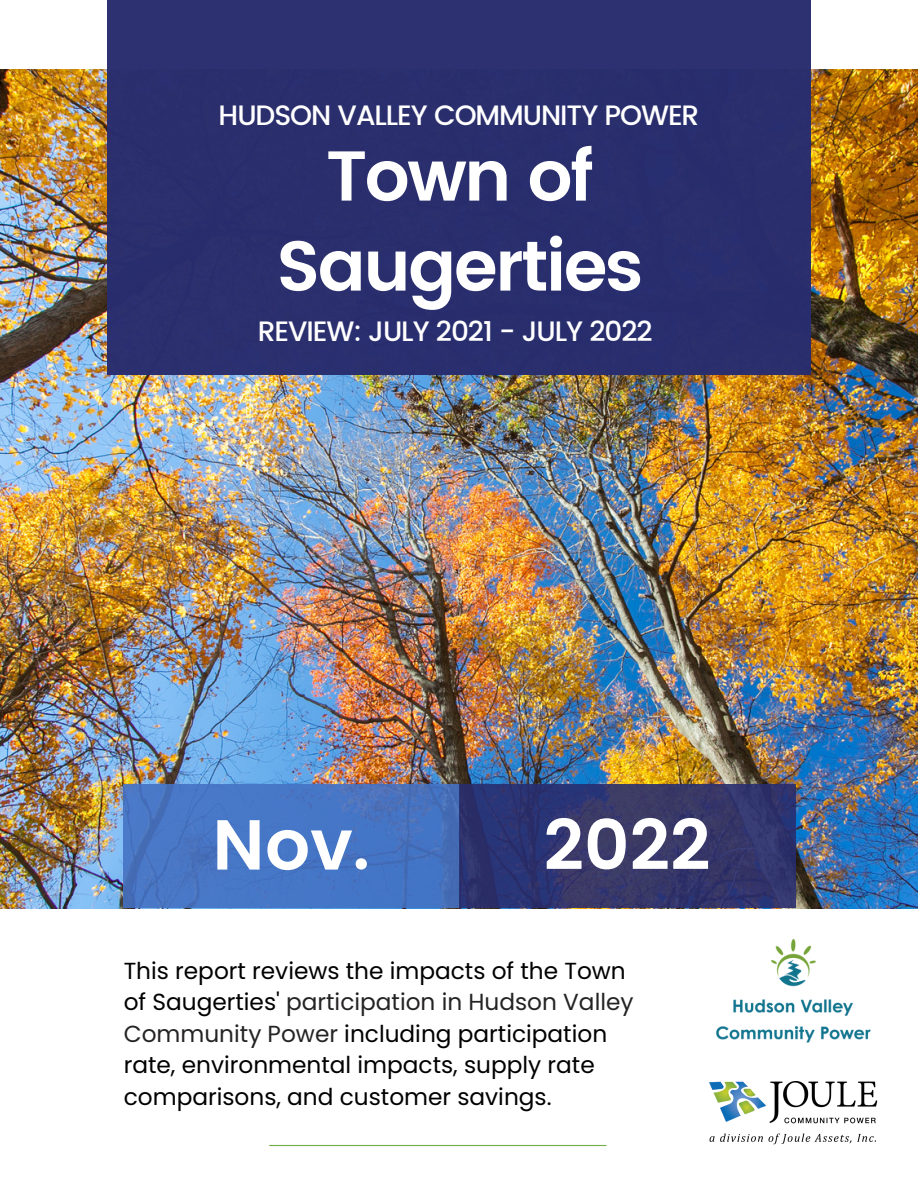
<style>
.page{position:relative;width:918px;height:1188px;background:#fff}
.page>*{position:absolute;margin:0;border:0;box-sizing:border-box;transform-origin:0 0}
.t1{font:600 70.5px/90px "Poppins";letter-spacing:-.04em;color:#fff;text-align:center}
.t2{font:500 28.05px "Poppins";letter-spacing:-.04em;color:#fff}
.t3{font:23.25px/31.5px "Poppins";color:#000}
.s1{color:#252324}
</style>
<div class="page">
<img style="left:0;top:69px;width:918px;height:840px">
<div style="left:107px;top:0;width:704px;height:375px;background:#282d6f"></div>
<div style="left:123px;top:784px;width:336px;height:124px;background:#4472c4"></div>
<div style="left:459px;top:784px;width:336px;height:124px;background:linear-gradient(to right,#2e346f,#373769)"></div>
<hr style="left:270px;top:1145px;width:336px;height:1px;background:#70ad47">
<img style="left:714px;top:938px;width:161px;height:144px">
<img style="left:710px;top:1082px;width:167px;height:63px">
<p class="t2" style="left:219px;top:99px;width:482px">HUDSON VALLEY COMMUNITY POWER</p>
<h1 class="t1" style="left:276px;top:131px;width:369px">Town of<br>Saugerties</h1>
<p class="t2" style="left:258px;top:315px;width:396px">REVIEW: JULY 2021 - JULY 2022</p>
<h1 class="t1" style="left:212px;top:800px;width:159px">Nov.</h1>
<h1 class="t1" style="left:543px;top:800px;width:169px">2022</h1>
<p class="t3" style="left:124px;top:955px;width:511px">This report reviews the impacts of the Town of Saugerties' <span class="s1">participation in Hudson Valley Community Power</span> including participation rate, environmental impacts, supply rate comparisons, and customer savings.</p>
</div>
